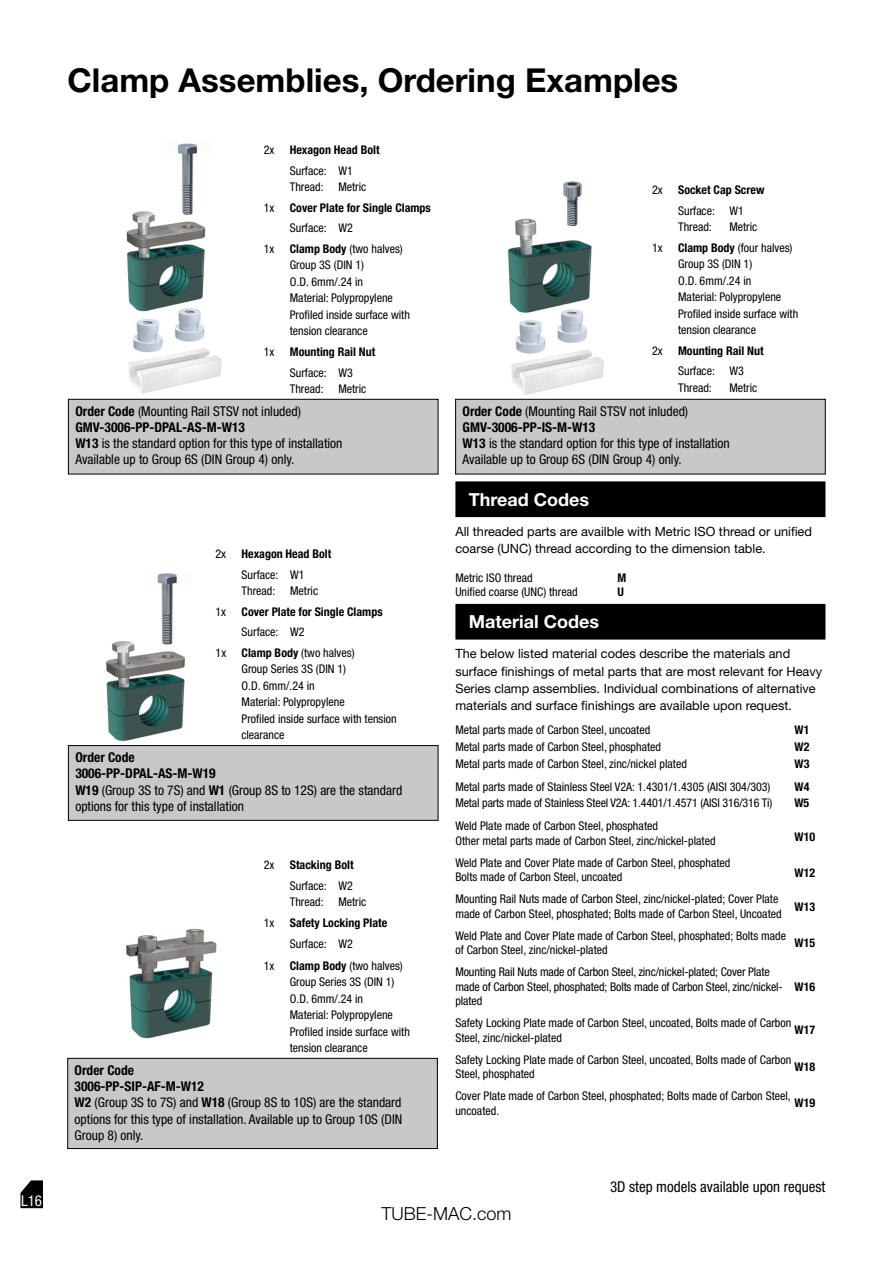
<style>
.page{position:relative;width:893px;height:1263px;background:#fff}
.page>*{position:absolute;margin:0;border:0;box-sizing:border-box;transform-origin:0 0}
.t1{font:700 33px "Helvetica Neue LT Std";color:#000}
.t2{font:700 18px "Helvetica Neue LT Std";color:#fff}
.t3{font:300 18px "Helvetica Neue LT Std";color:#000}
.t4{font:condensed 15px "Helvetica Neue LT Std";color:#000}
.t5{font:condensed 15px "Helvetica Neue LT Std";color:#fff}
.t6{font:condensed 13.5px/16.2px "Helvetica Neue LT Std";color:#000}
.t7{font:12.75px/17.2px "Helvetica Neue LT Std";color:#000}
.t8{font:condensed 12px/16.5px "Helvetica Neue LT Std";color:#000}
.t9{font:700 condensed 12px "Helvetica Neue LT Std";color:#000}
.s1{font-weight:700}
</style>
<div class="page">
<svg style="left:20px;top:1180px;width:23px;height:28px"></svg>
<img style="left:89px;top:143px;width:169px;height:256px">
<div style="left:68px;top:399px;width:370px;height:75px;background:#c7c8ca"></div>
<div style="left:68px;top:399px;width:370px;height:75px;border:1px solid #000"></div>
<div style="left:456px;top:399px;width:369px;height:75px;background:#c7c8ca"></div>
<div style="left:455px;top:399px;width:370px;height:75px;border:1px solid #000"></div>
<img style="left:508px;top:181px;width:96px;height:214px">
<img style="left:106px;top:573px;width:79px;height:169px">
<img style="left:126px;top:928px;width:91px;height:111px">
<div style="left:68px;top:745px;width:370px;height:75px;background:#c7c8ca"></div>
<div style="left:68px;top:745px;width:370px;height:75px;border:1px solid #000"></div>
<div style="left:68px;top:1058px;width:369px;height:90px;background:#c7c8ca"></div>
<div style="left:68px;top:1058px;width:370px;height:91px;border:1px solid #000"></div>
<div style="left:455px;top:481px;width:370px;height:36px;background:#000"></div>
<div style="left:455px;top:604px;width:370px;height:36px;background:#000"></div>
<p class="t5" style="left:21px;top:1192px;width:23px">L16</p>
<h1 class="t1" style="left:68px;top:60px;width:612px">Clamp Assemblies, Ordering Examples</h1>
<p class="t8" style="left:264px;top:142px;width:12px">2x</p>
<p class="t9" style="left:290px;top:143px;width:91px">Hexagon Head Bolt</p>
<p class="t8" style="left:290px;top:162px;width:38px">Surface:<br>Thread:</p>
<p class="t8" style="left:338px;top:162px;width:29px">W1<br>Metric</p>
<p class="t8" style="left:264px;top:199px;width:12px">1x</p>
<p class="t9" style="left:290px;top:200px;width:143px">Cover Plate for Single Clamps</p>
<p class="t8" style="left:290px;top:220px;width:65px">Surface: W2</p>
<p class="t8" style="left:264px;top:240px;width:12px">1x</p>
<p class="t8" style="left:290px;top:240px;width:122px"><span class="s1">Clamp Body</span> (two halves)<br>Group 3S (DIN 1)<br>O.D. 6mm/.24 in<br>Material: Polypropylene<br>Profiled inside surface with tension clearance</p>
<p class="t8" style="left:264px;top:343px;width:12px">1x</p>
<p class="t9" style="left:290px;top:344px;width:87px">Mounting Rail Nut</p>
<p class="t8" style="left:290px;top:364px;width:38px">Surface:<br>Thread:</p>
<p class="t8" style="left:338px;top:364px;width:29px">W3<br>Metric</p>
<p class="t6" style="left:75px;top:403px;width:269px"><span class="s1">Order Code</span> (Mounting Rail STSV not inluded)<br><span class="s1">GMV-3006-PP-DPAL-AS-M-W13<br>W13</span> is the standard option for this type of installation Available up to Group 6S (DIN Group 4) only.</p>
<p class="t8" style="left:216px;top:545px;width:12px">2x</p>
<p class="t9" style="left:242px;top:546px;width:91px">Hexagon Head Bolt</p>
<p class="t8" style="left:242px;top:566px;width:38px">Surface:<br>Thread:</p>
<p class="t8" style="left:290px;top:566px;width:29px">W1<br>Metric</p>
<p class="t8" style="left:216px;top:603px;width:12px">1x</p>
<p class="t9" style="left:242px;top:604px;width:143px">Cover Plate for Single Clamps</p>
<p class="t8" style="left:242px;top:624px;width:65px">Surface: W2</p>
<p class="t8" style="left:216px;top:644px;width:12px">1x</p>
<p class="t8" style="left:242px;top:644px;width:157px"><span class="s1">Clamp Body</span> (two halves)<br>Group Series 3S (DIN 1)<br>O.D. 6mm/.24 in<br>Material: Polypropylene<br>Profiled inside surface with tension clearance</p>
<p class="t6" style="left:75px;top:749px;width:328px"><span class="s1">Order Code<br>3006-PP-DPAL-AS-M-W19<br>W19</span> (Group 3S to 7S) and <span class="s1">W1</span> (Group 8S to 12S) are the standard options for this type of installation</p>
<p class="t8" style="left:264px;top:857px;width:12px">2x</p>
<p class="t9" style="left:290px;top:858px;width:65px">Stacking Bolt</p>
<p class="t8" style="left:290px;top:877px;width:38px">Surface:<br>Thread:</p>
<p class="t8" style="left:338px;top:877px;width:29px">W2<br>Metric</p>
<p class="t8" style="left:264px;top:914px;width:12px">1x</p>
<p class="t9" style="left:290px;top:915px;width:99px">Safety Locking Plate</p>
<p class="t8" style="left:290px;top:935px;width:65px">Surface: W2</p>
<p class="t8" style="left:264px;top:957px;width:12px">1x</p>
<p class="t8" style="left:290px;top:957px;width:122px"><span class="s1">Clamp Body</span> (two halves)<br>Group Series 3S (DIN 1)<br>O.D. 6mm/.24 in<br>Material: Polypropylene<br>Profiled inside surface with tension clearance</p>
<p class="t6" style="left:75px;top:1062px;width:329px"><span class="s1">Order Code<br>3006-PP-SIP-AF-M-W12<br>W2</span> (Group 3S to 7S) and <span class="s1">W18</span> (Group 8S to 10S) are the standard options for this type of installation. Available up to Group 10S (DIN Group 8) only.</p>
<p class="t8" style="left:652px;top:181px;width:12px">2x</p>
<p class="t9" style="left:678px;top:182px;width:88px">Socket Cap Screw</p>
<p class="t8" style="left:678px;top:202px;width:38px">Surface:<br>Thread:</p>
<p class="t8" style="left:729px;top:202px;width:29px">W1<br>Metric</p>
<p class="t8" style="left:652px;top:239px;width:12px">1x</p>
<p class="t8" style="left:678px;top:239px;width:122px"><span class="s1">Clamp Body</span> (four halves)<br>Group 3S (DIN 1)<br>O.D. 6mm/.24 in<br>Material: Polypropylene<br>Profiled inside surface with tension clearance</p>
<p class="t8" style="left:652px;top:342px;width:12px">2x</p>
<p class="t9" style="left:678px;top:343px;width:87px">Mounting Rail Nut</p>
<p class="t8" style="left:678px;top:363px;width:38px">Surface:<br>Thread:</p>
<p class="t8" style="left:729px;top:363px;width:29px">W3<br>Metric</p>
<p class="t6" style="left:463px;top:403px;width:269px"><span class="s1">Order Code</span> (Mounting Rail STSV not inluded)<br><span class="s1">GMV-3006-PP-IS-M-W13<br>W13</span> is the standard option for this type of installation Available up to Group 6S (DIN Group 4) only.</p>
<h2 class="t2" style="left:469px;top:488px;width:122px">Thread Codes</h2>
<p class="t7" style="left:455px;top:523px;width:358px">All threaded parts are availble with Metric ISO thread or unified coarse (UNC) thread according to the dimension table.</p>
<p class="t8" style="left:455px;top:569px;width:79px">Metric ISO thread</p>
<p class="t9" style="left:617px;top:570px;width:10px">M</p>
<p class="t8" style="left:455px;top:584px;width:124px">Unified coarse (UNC) thread</p>
<p class="t9" style="left:617px;top:585px;width:8px">U</p>
<h2 class="t2" style="left:469px;top:611px;width:132px">Material Codes</h2>
<p class="t7" style="left:455px;top:645px;width:368px">The below listed material codes describe the materials and surface finishings of metal parts that are most relevant for Heavy Series clamp assemblies. Individual combinations of alternative materials and surface finishings are available upon request.</p>
<p class="t8" style="left:455px;top:721px;width:196px">Metal parts made of Carbon Steel, uncoated</p>
<p class="t9" style="left:795px;top:722px;width:16px">W1</p>
<p class="t8" style="left:455px;top:738px;width:207px">Metal parts made of Carbon Steel, phosphated</p>
<p class="t9" style="left:795px;top:739px;width:16px">W2</p>
<p class="t8" style="left:455px;top:755px;width:233px">Metal parts made of Carbon Steel, zinc/nickel plated</p>
<p class="t9" style="left:795px;top:756px;width:16px">W3</p>
<p class="t8" style="left:455px;top:779px;width:317px">Metal parts made of Stainless Steel V2A: 1.4301/1.4305 (AISI 304/303)</p>
<p class="t9" style="left:795px;top:780px;width:16px">W4</p>
<p class="t8" style="left:455px;top:794px;width:318px">Metal parts made of Stainless Steel V2A: 1.4401/1.4571 (AISI 316/316 Ti)</p>
<p class="t9" style="left:795px;top:795px;width:16px">W5</p>
<p class="t8" style="left:455px;top:819px;width:262px;line-height:14.4px">Weld Plate made of Carbon Steel, phosphated<br>Other metal parts made of Carbon Steel, zinc/nickel-plated</p>
<p class="t9" style="left:795px;top:829px;width:22px">W10</p>
<p class="t8" style="left:455px;top:855px;width:277px;line-height:14.4px">Weld Plate and Cover Plate made of Carbon Steel, phosphated<br>Bolts made of Carbon Steel, uncoated</p>
<p class="t9" style="left:795px;top:866px;width:22px">W12</p>
<p class="t8" style="left:455px;top:892px;width:328px;line-height:14.4px">Mounting Rail Nuts made of Carbon Steel, zinc/nickel-plated; Cover Plate made of Carbon Steel, phosphated; Bolts made of Carbon Steel, Uncoated</p>
<p class="t9" style="left:795px;top:899px;width:22px">W13</p>
<p class="t8" style="left:455px;top:928px;width:332px;line-height:14.4px">Weld Plate and Cover Plate made of Carbon Steel, phosphated; Bolts made of Carbon Steel, zinc/nickel-plated</p>
<p class="t9" style="left:795px;top:935px;width:22px">W15</p>
<p class="t8" style="left:455px;top:965px;width:329px;line-height:14.4px">Mounting Rail Nuts made of Carbon Steel, zinc/nickel-plated; Cover Plate made of Carbon Steel, phosphated; Bolts made of Carbon Steel, zinc/nickel&shy;plated</p>
<p class="t9" style="left:795px;top:979px;width:22px">W16</p>
<p class="t8" style="left:455px;top:1016px;width:337px;line-height:14.4px">Safety Locking Plate made of Carbon Steel, uncoated, Bolts made of Carbon<br>Steel, zinc/nickel-plated</p>
<p class="t9" style="left:795px;top:1023px;width:22px">W17</p>
<p class="t8" style="left:455px;top:1052px;width:337px;line-height:14.4px">Safety Locking Plate made of Carbon Steel, uncoated, Bolts made of Carbon<br>Steel, phosphated</p>
<p class="t9" style="left:795px;top:1059px;width:22px">W18</p>
<p class="t8" style="left:455px;top:1088px;width:337px;line-height:14.4px">Cover Plate made of Carbon Steel, phosphated; Bolts made of Carbon Steel, uncoated.</p>
<p class="t9" style="left:795px;top:1096px;width:22px">W19</p>
<p class="t4" style="left:610px;top:1178px;width:217px">3D step models available upon request</p>
<h2 class="t3" style="left:381px;top:1202px;width:132px">TUBE-MAC.com</h2>
</div>
